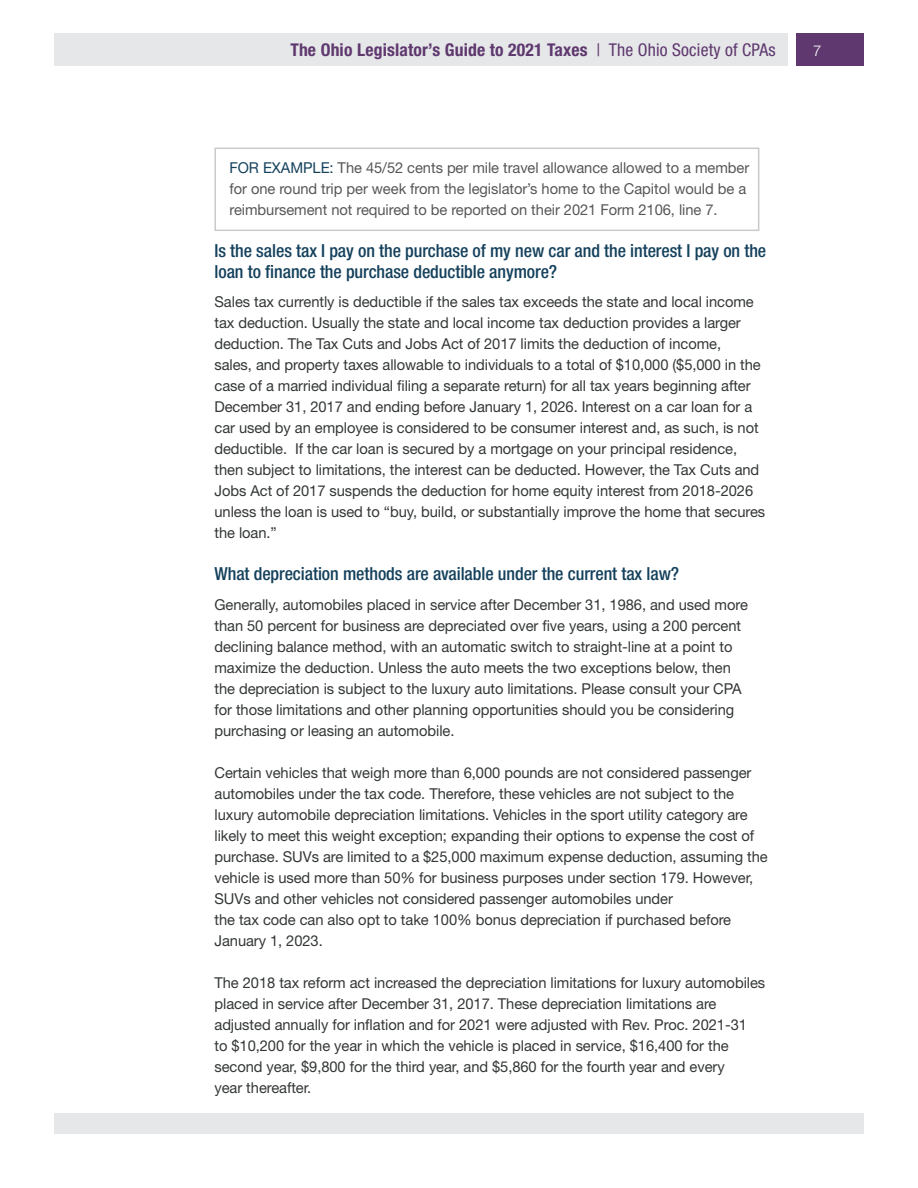
<style>
.page{position:relative;width:918px;height:1188px;background:#fff}
.page>*{position:absolute;margin:0;border:0;box-sizing:border-box;transform-origin:0 0}
.t1{font:500 condensed 18px/21px "Helvetica Neue LT Std";letter-spacing:-.005em;color:#15415c}
.t2{font:700 condensed 17.55px "Helvetica Neue LT Std";letter-spacing:.01em;color:#5e386e}
.t3{font:15px/21px "Helvetica Neue LT Std";letter-spacing:-.005em;color:#343737}
.t4{font:15px/21px "Helvetica Neue LT Std";letter-spacing:-.005em;color:#585758}
.t5{font:300 15px "Helvetica Neue LT Std";color:#fff}
.s1{font-weight:400}
.s2{color:#15415c}
</style>
<div class="page">
<div style="left:797px;top:34px;width:67px;height:32px;background:#5e386e"></div>
<div style="left:54px;top:34px;width:733px;height:32px;background:#e6e7e9"></div>
<div style="left:54px;top:1114px;width:810px;height:20px;background:#e6e7e9"></div>
<div style="left:214px;top:148px;width:545px;height:83px;border:2px solid #cbc9c9"></div>
<p class="t2" style="left:290px;top:39px;width:487px">The Ohio Legislator’s Guide to 2021 Taxes <span class="s1">| The Ohio Society of CPAs</span></p>
<p class="t5" style="left:813px;top:41px;width:10px">7</p>
<p class="t4" style="left:230px;top:157px;width:521px"><span class="s2">FOR EXAMPLE:</span> The 45/52 cents per mile travel allowance allowed to a member for one round trip per week from the legislator’s home to the Capitol would be a reimbursement not required to be reported on their 2021 Form 2106, line 7.</p>
<p class="t1" style="left:214px;top:240px;width:553px">Is the sales tax I pay on the purchase of my new car and the interest I pay on the loan to finance the purchase deductible anymore?</p>
<p class="t3" style="left:214px;top:291px;width:552px">Sales tax currently is deductible if the sales tax exceeds the state and local income tax deduction. Usually the state and local income tax deduction provides a larger deduction. The Tax Cuts and Jobs Act of 2017 limits the deduction of income,<br>sales, and property taxes allowable to individuals to a total of $10,000 ($5,000 in the case of a married individual filing a separate return) for all tax years beginning after December 31, 2017 and ending before January 1, 2026. Interest on a car loan for a car used by an employee is considered to be consumer interest and, as such, is not deductible. If the car loan is secured by a mortgage on your principal residence, then subject to limitations, the interest can be deducted. However, the Tax Cuts and Jobs Act of 2017 suspends the deduction for home equity interest from 2018-2026 unless the loan is used to “buy, build, or substantially improve the home that secures the loan.”</p>
<p class="t1" style="left:214px;top:563px;width:466px">What depreciation methods are available under the current tax law?</p>
<p class="t3" style="left:214px;top:594px;width:535px">Generally, automobiles placed in service after December 31, 1986, and used more than 50 percent for business are depreciated over five years, using a 200 percent declining balance method, with an automatic switch to straight-line at a point to maximize the deduction. Unless the auto meets the two exceptions below, then the depreciation is subject to the luxury auto limitations. Please consult your CPA for those limitations and other planning opportunities should you be considering purchasing or leasing an automobile.</p>
<p class="t3" style="left:214px;top:762px;width:555px">Certain vehicles that weigh more than 6,000 pounds are not considered passenger automobiles under the tax code. Therefore, these vehicles are not subject to the luxury automobile depreciation limitations. Vehicles in the sport utility category are likely to meet this weight exception; expanding their options to expense the cost of purchase. SUVs are limited to a $25,000 maximum expense deduction, assuming the vehicle is used more than 50% for business purposes under section 179. However, SUVs and other vehicles not considered passenger automobiles under<br>the tax code can also opt to take 100% bonus depreciation if purchased before January 1, 2023.</p>
<p class="t3" style="left:214px;top:972px;width:552px">The 2018 tax reform act increased the depreciation limitations for luxury automobiles placed in service after December 31, 2017. These depreciation limitations are adjusted annually for inflation and for 2021 were adjusted with Rev. Proc. 2021-31<br>to $10,200 for the year in which the vehicle is placed in service, $16,400 for the second year, $9,800 for the third year, and $5,860 for the fourth year and every<br>year thereafter.</p>
</div>
